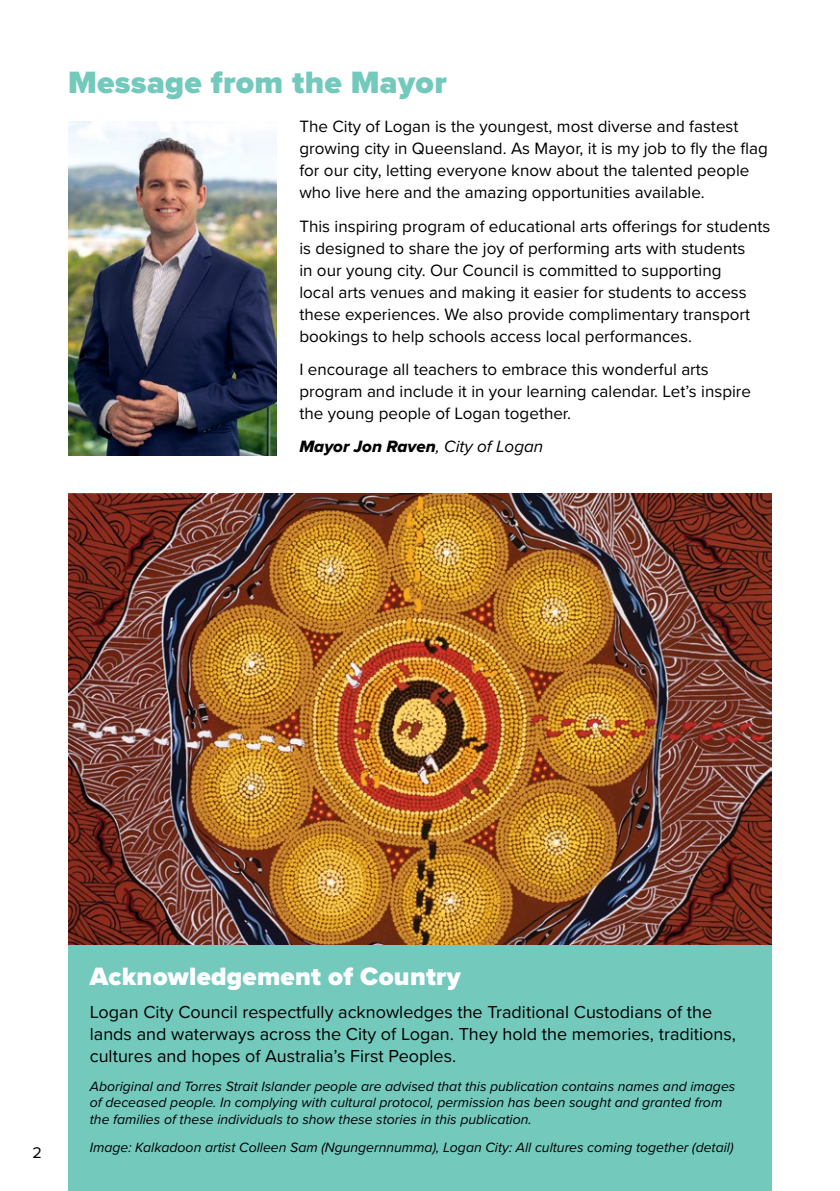
<style>
.page{position:relative;width:840px;height:1191px;background:#fff}
.page>*{position:absolute;margin:0;border:0;box-sizing:border-box;transform-origin:0 0}
.t1{font:900 32px "Proxima Nova";letter-spacing:.01em;color:#74c9bd}
.t2{font:900 26px "Proxima Nova";letter-spacing:.01em;color:#fff}
.body_text_9pt{font:18px/22px "Proxima Nova";color:#000}
.body_text_9pt-2{font:17px/22px "Proxima Nova";color:#000}
.body_text_9pt-3{font:17px "Proxima Nova Extrabld It";color:#000}
.t3{font:16px "Proxima Nova";color:#000}
.credits_7pt{font:italic 14px/16.8px "Proxima Nova";color:#000}
.s1{font-family:"Proxima Nova";font-style:italic}
</style>
<div class="page">
<div style="left:68px;top:944px;width:703px;height:247px;background:#74c9bd"></div>
<img style="left:68px;top:493px;width:703px;height:451px">
<img style="left:68px;top:121px;width:208px;height:334px">
<h2 class="t1" style="left:68px;top:59px;width:380px">Message from the Mayor</h2>
<p class="body_text_9pt-2" style="left:299px;top:115px;width:469px">The City of Logan is the youngest, most diverse and fastest growing city in Queensland. As Mayor, it is my job to fly the flag for our city, letting everyone know about the talented people who live here and the amazing opportunities available.</p>
<p class="body_text_9pt-2" style="left:299px;top:214px;width:472px">This inspiring program of educational arts offerings for students is designed to share the joy of performing arts with students<br>in our young city. Our Council is committed to supporting<br>local arts venues and making it easier for students to access these experiences. We also provide complimentary transport bookings to help schools access local performances.</p>
<p class="body_text_9pt-2" style="left:299px;top:358px;width:453px">I encourage all teachers to embrace this wonderful arts program and include it in your learning calendar. Let’s inspire the young people of Logan together.</p>
<p class="body_text_9pt-3" style="left:299px;top:434px;width:245px">Mayor Jon Raven<span class="s1">, City of Logan</span></p>
<p class="t3" style="left:32px;top:1141px;width:11px">2</p>
<h2 class="t2" style="left:90px;top:956px;width:372px">Acknowledgement of Country</h2>
<p class="body_text_9pt" style="left:90px;top:1000px;width:647px">Logan City Council respectfully acknowledges the Traditional Custodians of the lands and waterways across the City of Logan. They hold the memories, traditions, cultures and hopes of Australia’s First Peoples.</p>
<p class="credits_7pt" style="left:90px;top:1076px;width:646px">Aboriginal and Torres Strait Islander people are advised that this publication contains names and images of deceased people. In complying with cultural protocol, permission has been sought and granted from the families of these individuals to show these stories in this publication.</p>
<p class="credits_7pt" style="left:90px;top:1138px;width:645px">Image: Kalkadoon artist Colleen Sam (Ngungernnumma), Logan City: All cultures coming together (detail)</p>
</div>
